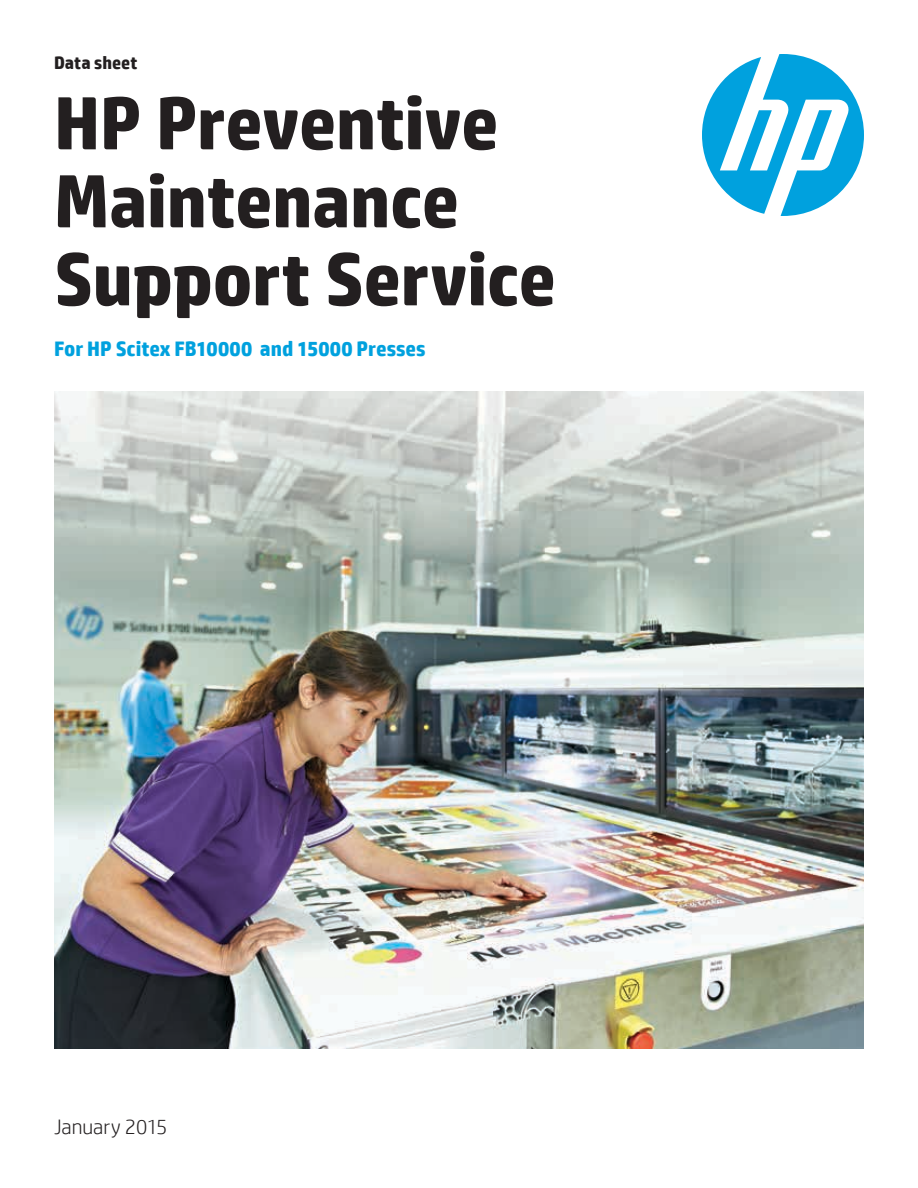
<style>
.page{position:relative;width:918px;height:1188px;background:#fff}
.page>*{position:absolute;margin:0;border:0;box-sizing:border-box;transform-origin:0 0}
.t1{font:700 75px/78px "HP Simplified";letter-spacing:-.01em;color:#231f20}
.t2{font:700 21px "HP Simplified";color:#00a1de}
.t3{font:300 21px "HP Simplified";color:#231f20}
.t4{font:700 18px "HP Simplified";color:#231f20}
</style>
<div class="page">
<svg style="left:702px;top:54px;width:162px;height:162px"></svg>
<img style="left:54px;top:392px;width:810px;height:656px">
<p class="t4" style="left:54px;top:51px;width:85px">Data sheet</p>
<p class="t1" style="left:54px;top:85px;width:504px">HP Preventive<br>Maintenance<br>Support Service</p>
<p class="t2" style="left:54px;top:335px;width:373px">For HP Scitex FB10000 and 15000 Presses</p>
<p class="t3" style="left:54px;top:1113px;width:115px">January 2015</p>
</div>
